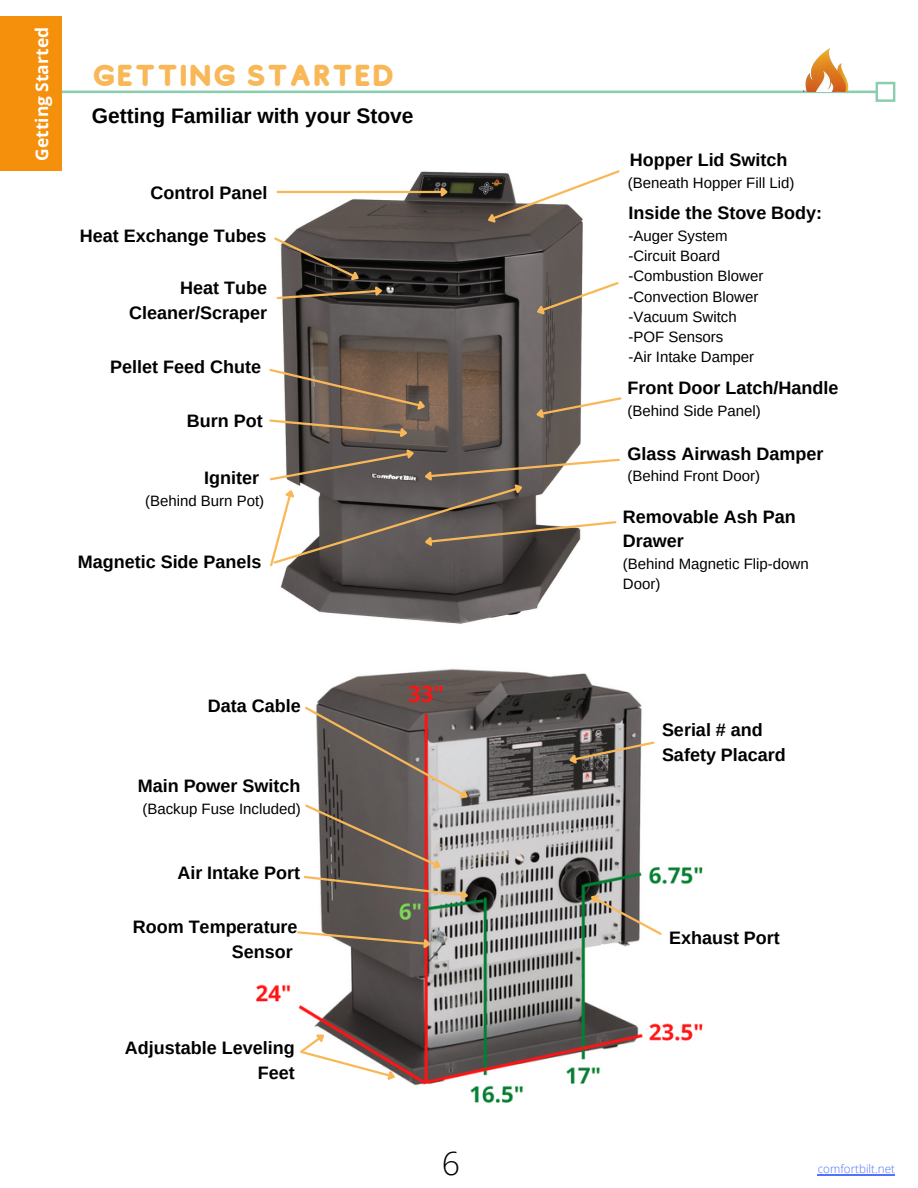
<style>
.page{position:relative;width:918px;height:1188px;background:#fff}
.page>*{position:absolute;margin:0;border:0;box-sizing:border-box;transform-origin:0 0}
.t1{font:300 31.95px "Open Sans";color:#000}
.t2{font:30px "Studly";color:#f8b858}
.t3{font:700 21px "Arimo";color:#000}
.t4{font:700 18px/24.8px "Arimo";color:#000;text-align:right}
.t5{font:700 17.4px "Open Sans";color:#fff}
.t6{font:15px/20.2px "Arimo";color:#000}
.t7{font:300 11.7px "Open Sans";color:#5271ff}
</style>
<div class="page">
<svg style="left:62px;top:82px;width:833px;height:20px"></svg>
<div style="left:0;top:17px;width:62px;height:154px;background:#f4900c"></div>
<img style="left:804px;top:49px;width:45px;height:43px">
<img style="left:256px;top:669px;width:447px;height:434px">
<img style="left:277px;top:171px;width:306px;height:453px">
<hr style="left:278px;top:191px;width:163px;height:2px;background:#f8b858">
<svg style="left:439px;top:184px;width:11px;height:14px"></svg>
<svg style="left:274px;top:236px;width:111px;height:64px;background:#554d46"></svg>
<svg style="left:532px;top:280px;width:87px;height:40px"></svg>
<svg style="left:483px;top:170px;width:137px;height:59px"></svg>
<svg style="left:302px;top:705px;width:172px;height:197px;background:#887d79"></svg>
<svg style="left:585px;top:890px;width:79px;height:47px"></svg>
<svg style="left:566px;top:740px;width:90px;height:29px;background:#817971"></svg>
<svg style="left:296px;top:930px;width:138px;height:21px"></svg>
<svg style="left:269px;top:367px;width:353px;height:201px"></svg>
<svg style="left:298px;top:1027px;width:102px;height:57px"></svg>
<hr style="left:818px;top:1175px;width:77px;height:1px;background:#5271ff">
<p class="t5" style="left:29px;top:161px;width:135px;rotate:-90deg">Getting Started</p>
<h2 class="t2" style="left:92px;top:59px;width:305px">GETTING STARTED</h2>
<p class="t3" style="left:92px;top:104px;width:323px">Getting Familiar with your Stove</p>
<p class="t4" style="left:151px;top:181px;width:118px">Control Panel</p>
<p class="t4" style="left:80px;top:224px;width:188px">Heat Exchange Tubes</p>
<p class="t4" style="left:129px;top:276px;width:140px">Heat Tube<br>Cleaner/Scraper</p>
<p class="t4" style="left:110px;top:355px;width:152px">Pellet Feed Chute</p>
<p class="t4" style="left:187px;top:408px;width:77px">Burn Pot</p>
<p class="t4" style="left:204px;top:466px;width:56px">Igniter</p>
<p class="t6" style="left:145px;top:490px;width:121px">(Behind Burn Pot)</p>
<p class="t4" style="left:78px;top:549px;width:185px">Magnetic Side Panels</p>
<p class="t4" style="left:208px;top:693px;width:94px">Data Cable</p>
<p class="t4" style="left:138px;top:774px;width:164px">Main Power Switch</p>
<p class="t6" style="left:142px;top:798px;width:160px">(Backup Fuse Included)</p>
<p class="t4" style="left:177px;top:860px;width:124px">Air Intake Port</p>
<p class="t4" style="left:133px;top:915px;width:166px">Room Temperature<br>Sensor</p>
<p class="t4" style="left:125px;top:1036px;width:172px">Adjustable Leveling<br>Feet</p>
<h1 class="t1" style="left:442px;top:1141px;width:20px">6</h1>
<p class="t4" style="left:630px;top:148px;width:159px">Hopper Lid Switch</p>
<p class="t6" style="left:628px;top:172px;width:168px">(Beneath Hopper Fill Lid)</p>
<p class="t4" style="left:628px;top:201px;width:195px">Inside the Stove Body:</p>
<p class="t6" style="left:628px;top:226px;width:136px">-Auger System -Circuit Board -Combustion Blower -Convection Blower -Vacuum Switch -POF Sensors<br>-Air Intake Damper</p>
<p class="t4" style="left:628px;top:376px;width:212px">Front Door Latch/Handle</p>
<p class="t6" style="left:628px;top:400px;width:135px">(Behind Side Panel)</p>
<p class="t4" style="left:628px;top:441px;width:197px">Glass Airwash Damper</p>
<p class="t6" style="left:628px;top:466px;width:134px">(Behind Front Door)</p>
<p class="t4" style="left:623px;top:504px;width:174px;text-align:left">Removable Ash Pan<br>Drawer</p>
<p class="t6" style="left:623px;top:553px;width:187px">(Behind Magnetic Flip-down<br>Door)</p>
<p class="t4" style="left:662px;top:718px;width:125px;text-align:left">Serial # and<br>Safety Placard</p>
<p class="t4" style="left:669px;top:925px;width:112px">Exhaust Port</p>
<p class="t7" style="left:818px;top:1161px;width:79px">comfortbilt.net</p>
</div>
